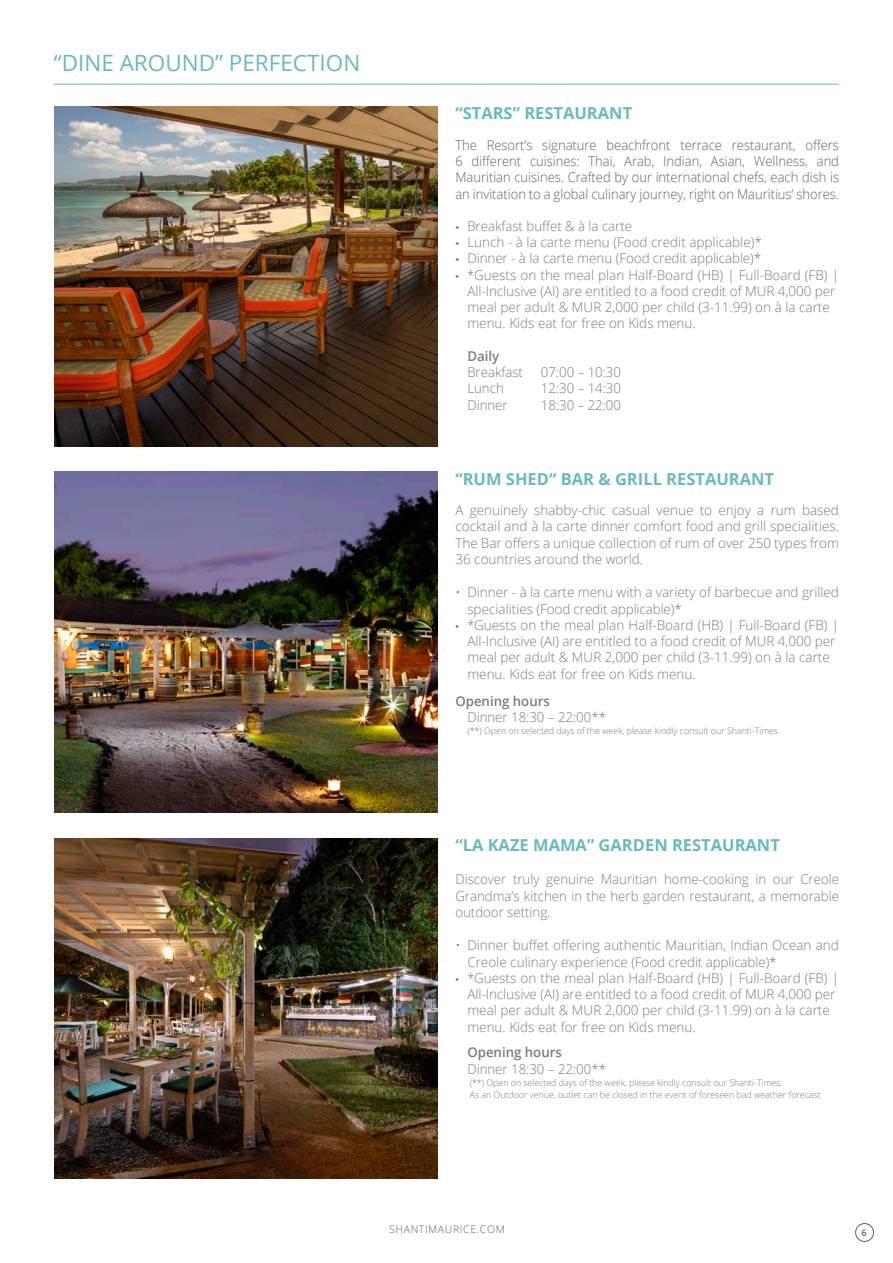
<style>
.page{position:relative;width:893px;height:1263px;background:#fff}
.page>*{position:absolute;margin:0;border:0;box-sizing:border-box;transform-origin:0 0}
.t1{font:22.5px "Open Sans";color:#68bbb9}
.t2{font:700 16.5px "Open Sans";color:#68bbb9}
.t3{font:300 13.5px/16.5px "Open Sans";color:#797c81;text-align:justify}
.t4{font:300 13.5px/16.4px "Open Sans";color:#797c81;scale:.91 1}
.t5{font:300 13.5px/16.2px "Open Sans";color:#5d6070;text-align:justify;scale:.96 1}
.t6{font:600 13.5px "Open Sans";color:#797c81}
.t7{font:300 10.5px "Open Sans";letter-spacing:.06em;color:#5d6070}
.t8{font:600 9.15px "Open Sans";color:#5d6070}
.t9{font:300 9px "Open Sans";color:#797c81}
.s1{font-family:"Myriad Pro";font-weight:400}
</style>
<div class="page">
<div style="left:855px;top:1223px;width:19px;height:19px;border:1px solid #5d6070;border-radius:50%"></div>
<hr style="left:54px;top:84px;width:785px;height:1px;background:#68bbb9">
<img style="left:54px;top:106px;width:384px;height:340px">
<img style="left:54px;top:838px;width:384px;height:340px">
<img style="left:54px;top:472px;width:384px;height:340px">
<p class="t1" style="left:54px;top:47px;width:308px">“DINE AROUND” PERFECTION</p>
<p class="t2" style="left:455px;top:101px;width:178px">“STARS” RESTAURANT</p>
<p class="t5" style="left:455px;top:137px;width:401px">The Resort’s signature beachfront terrace restaurant, offers 6 different cuisines: Thai, Arab, Indian, Asian, Wellness, and Mauritian cuisines. Crafted by our international chefs, each dish is an invitation to a global culinary journey, right on Mauritius’ shores.</p>
<p class="t3" style="left:455px;top:217px;width:178px"><span class="s1">•</span> Breakfast buffet &amp; à la carte</p>
<p class="t3" style="left:455px;top:234px;width:308px"><span class="s1">•</span> Lunch - à la carte menu (Food credit applicable)*</p>
<p class="t3" style="left:455px;top:250px;width:307px"><span class="s1">•</span> Dinner - à la carte menu (Food credit applicable)*</p>
<p class="t4" style="left:467px;top:266px;width:410px;text-indent:-12px"><span class="s1">•</span> *Guests on the meal plan Half-Board (HB) | Full-Board (FB) | All-Inclusive (AI) are entitled to a food credit of MUR 4,000 per meal per adult &amp; MUR 2,000 per child (3-11.99) on à la carte menu. Kids eat for free on Kids menu.</p>
<p class="t6" style="left:467px;top:346px;width:33px">Daily</p>
<p class="t3" style="left:467px;top:363px;width:57px">Breakfast</p>
<p class="t3" style="left:541px;top:363px;width:82px">07:00 – 10:30</p>
<p class="t3" style="left:467px;top:379px;width:38px">Lunch</p>
<p class="t3" style="left:541px;top:379px;width:82px">12:30 – 14:30</p>
<p class="t3" style="left:467px;top:396px;width:42px">Dinner</p>
<p class="t3" style="left:541px;top:396px;width:82px">18:30 – 22:00</p>
<p class="t2" style="left:455px;top:467px;width:320px">“RUM SHED“ BAR &amp; GRILL RESTAURANT</p>
<p class="t3" style="left:455px;top:501px;width:385px">A genuinely shabby-chic casual venue to enjoy a rum based cocktail and à la carte dinner comfort food and grill specialities.<br>The Bar offers a unique collection of rum of over 250 types from 36 countries around the world.</p>
<p class="t3" style="left:467px;top:584px;width:373px;text-indent:-12px">• Dinner - à la carte menu with a variety of barbecue and grilled specialities (Food credit applicable)*</p>
<p class="t4" style="left:467px;top:617px;width:410px;text-indent:-12px"><span class="s1">•</span> *Guests on the meal plan Half-Board (HB) | Full-Board (FB) | All-Inclusive (AI) are entitled to a food credit of MUR 4,000 per meal per adult &amp; MUR 2,000 per child (3-11.99) on à la carte menu. Kids eat for free on Kids menu.</p>
<p class="t6" style="left:455px;top:692px;width:96px">Opening hours</p>
<p class="t3" style="left:467px;top:709px;width:140px">Dinner 18:30 – 22:00**</p>
<p class="t9" style="left:467px;top:725px;width:314px">(**) Open on selected days of the week, please kindly consult our Shanti-Times.</p>
<p class="t2" style="left:455px;top:834px;width:326px">“LA KAZE MAMA” GARDEN RESTAURANT</p>
<p class="t3" style="left:455px;top:871px;width:385px">Discover truly genuine Mauritian home-cooking in our Creole Grandma’s kitchen in the herb garden restaurant, a memorable outdoor setting.</p>
<p class="t3" style="left:467px;top:937px;width:373px;text-indent:-12px">• Dinner buffet offering authentic Mauritian, Indian Ocean and<br>Creole culinary experience (Food credit applicable)*</p>
<p class="t4" style="left:467px;top:969px;width:410px;text-indent:-12px"><span class="s1">•</span> *Guests on the meal plan Half-Board (HB) | Full-Board (FB) | All-Inclusive (AI) are entitled to a food credit of MUR 4,000 per meal per adult &amp; MUR 2,000 per child (3-11.99) on à la carte menu. Kids eat for free on Kids menu.</p>
<p class="t6" style="left:467px;top:1043px;width:96px">Opening hours</p>
<p class="t3" style="left:467px;top:1060px;width:140px">Dinner 18:30 – 22:00**</p>
<p class="t9" style="left:470px;top:1076px;width:314px">(**) Open on selected days of the week, please kindly consult our Shanti-Times.</p>
<p class="t9" style="left:470px;top:1088px;width:352px">As an Outdoor venue, outlet can be closed in the event of foreseen bad weather forecast</p>
<p class="t7" style="left:389px;top:1222px;width:117px">SHANTIMAURICE.COM</p>
<p class="t8" style="left:861px;top:1226px;width:7px">6</p>
</div>
